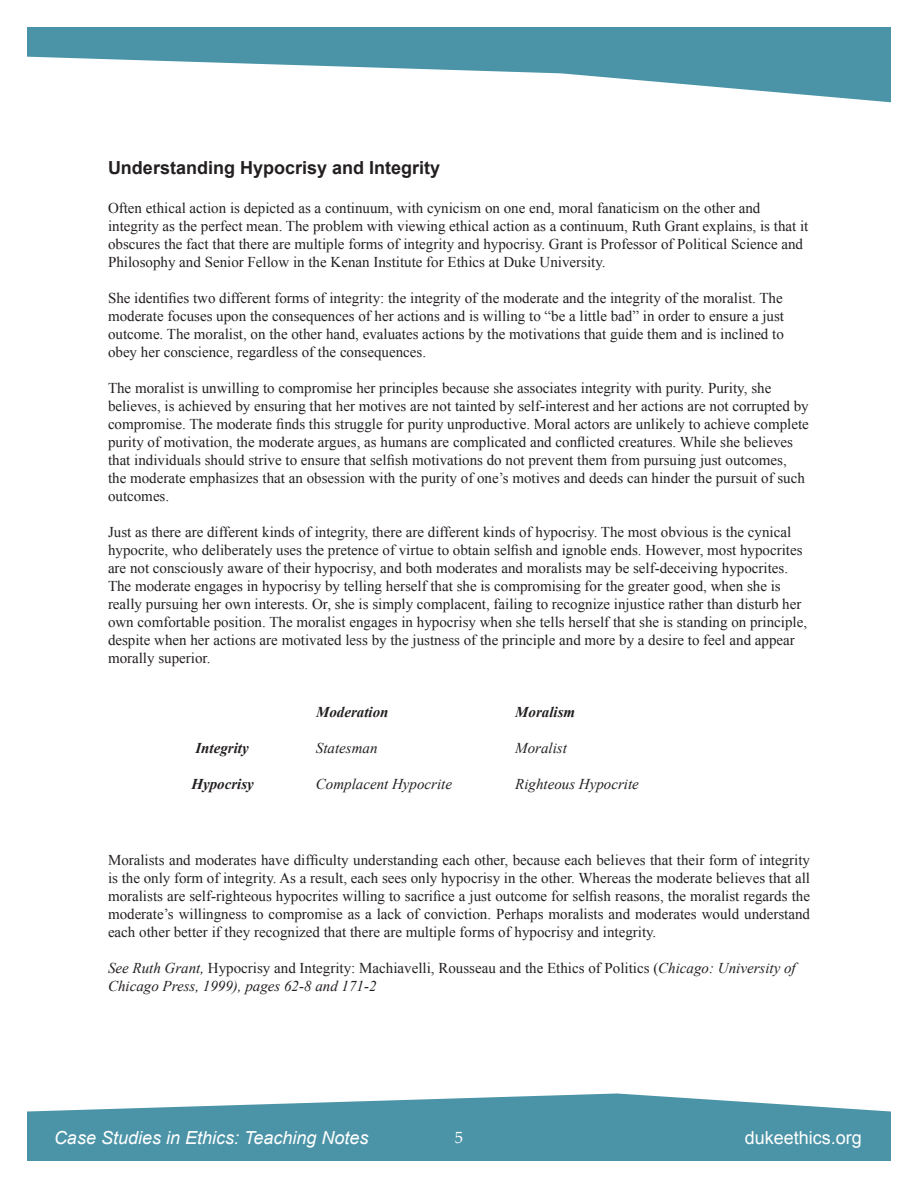
<style>
.page{position:relative;width:918px;height:1188px;background:#fff}
.page>*{position:absolute;margin:0;border:0;box-sizing:border-box;transform-origin:0 0}
.t1{font:700 18px "Arial";color:#231f20}
.t2{font:italic 18px "Arial";color:#fff}
.t3{font:18px "Arial";color:#fff}
.t4{font:16.5px "Palatino Linotype";color:#fff}
.t5{font:15px/18px "Times New Roman";color:#231f20}
.t6{font:italic 15px/18px "Times New Roman";color:#231f20}
.t7{font:italic 700 15px "Times New Roman";color:#231f20}
.s1{font-style:normal}
</style>
<div class="page">
<svg style="left:27px;top:27px;width:864px;height:75px;fill:#4b94a7"></svg>
<svg style="left:27px;top:1093px;width:864px;height:68px;background:#64a2b3"></svg>
<p class="t1" style="left:108px;top:155px;width:334px">Understanding Hypocrisy and Integrity</p>
<p class="t5" style="left:108px;top:199px;width:702px">Often ethical action is depicted as a continuum, with cynicism on one end, moral fanaticism on the other and integrity as the perfect mean. The problem with viewing ethical action as a continuum, Ruth Grant explains, is that it obscures the fact that there are multiple forms of integrity and hypocrisy. Grant is Professor of Political Science and Philosophy and Senior Fellow in the Kenan Institute for Ethics at Duke University.</p>
<p class="t5" style="left:108px;top:289px;width:678px;text-align:justify">She identifies two different forms of integrity: the integrity of the moderate and the integrity of the moralist. The moderate focuses upon the consequences of her actions and is willing to “be a little bad” in order to ensure a just outcome. The moralist, on the other hand, evaluates actions by the motivations that guide them and is inclined to obey her conscience, regardless of the consequences.</p>
<p class="t5" style="left:108px;top:379px;width:702px">The moralist is unwilling to compromise her principles because she associates integrity with purity. Purity, she believes, is achieved by ensuring that her motives are not tainted by self-interest and her actions are not corrupted by compromise. The moderate finds this struggle for purity unproductive. Moral actors are unlikely to achieve complete purity of motivation, the moderate argues, as humans are complicated and conflicted creatures. While she believes that individuals should strive to ensure that selfish motivations do not prevent them from pursuing just outcomes,<br>the moderate emphasizes that an obsession with the purity of one’s motives and deeds can hinder the pursuit of such outcomes.</p>
<p class="t5" style="left:108px;top:523px;width:701px">Just as there are different kinds of integrity, there are different kinds of hypocrisy. The most obvious is the cynical hypocrite, who deliberately uses the pretence of virtue to obtain selfish and ignoble ends. However, most hypocrites are not consciously aware of their hypocrisy, and both moderates and moralists may be self-deceiving hypocrites.<br>The moderate engages in hypocrisy by telling herself that she is compromising for the greater good, when she is really pursuing her own interests. Or, she is simply complacent, failing to recognize injustice rather than disturb her own comfortable position. The moralist engages in hypocrisy when she tells herself that she is standing on principle, despite when her actions are motivated less by the justness of the principle and more by a desire to feel and appear morally superior.</p>
<p class="t7" style="left:316px;top:702px;width:74px">Moderation</p>
<p class="t7" style="left:515px;top:702px;width:62px">Moralism</p>
<p class="t7" style="left:195px;top:738px;width:55px">Integrity</p>
<p class="t6" style="left:316px;top:739px;width:63px">Statesman</p>
<p class="t6" style="left:515px;top:739px;width:53px">Moralist</p>
<p class="t7" style="left:191px;top:774px;width:64px">Hypocrisy</p>
<p class="t6" style="left:316px;top:775px;width:138px">Complacent Hypocrite</p>
<p class="t6" style="left:515px;top:775px;width:125px">Righteous Hypocrite</p>
<p class="t5" style="left:108px;top:851px;width:704px;text-align:justify">Moralists and moderates have difficulty understanding each other, because each believes that their form of integrity is the only form of integrity. As a result, each sees only hypocrisy in the other. Whereas the moderate believes that all moralists are self-righteous hypocrites willing to sacrifice a just outcome for selfish reasons, the moralist regards the moderate’s willingness to compromise as a lack of conviction. Perhaps moralists and moderates would understand each other better if they recognized that there are multiple forms of hypocrisy and integrity.</p>
<p class="t6" style="left:108px;top:959px;width:689px">See Ruth Grant, <span class="s1">Hypocrisy and Integrity: Machiavelli, Rousseau and the Ethics of Politics (</span>Chicago: University of<br>Chicago Press, 1999), pages 62-8 and 171-2</p>
<p class="t2" style="left:54px;top:1126px;width:316px">Case Studies in Ethics: Teaching Notes</p>
<p class="t4" style="left:455px;top:1126px;width:10px">5</p>
<p class="t3" style="left:745px;top:1126px;width:119px">dukeethics.org</p>
</div>
